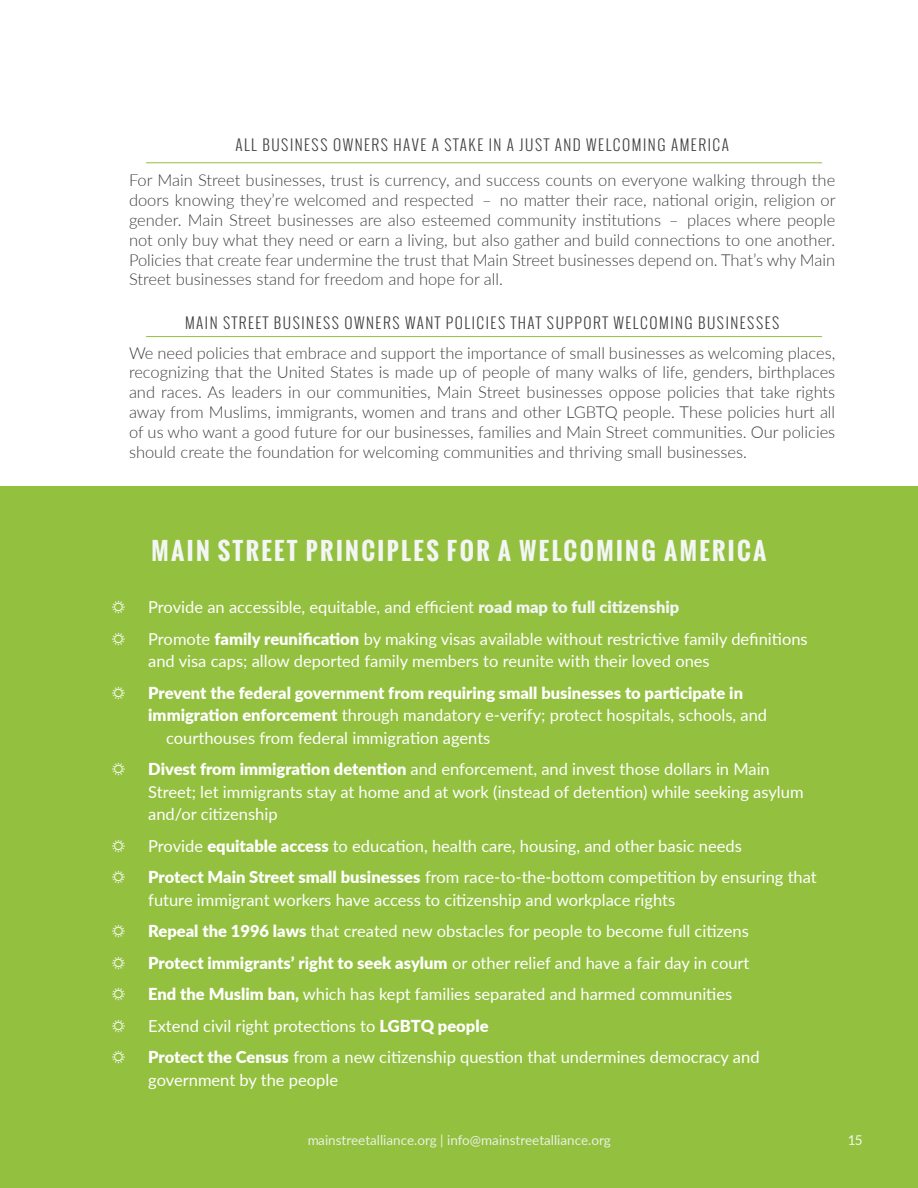
<style>
.page{position:relative;width:918px;height:1188px;background:#fff}
.page>*{position:absolute;margin:0;border:0;box-sizing:border-box;transform-origin:0 0}
.Header_-_Align_Cente{font:700 24px "Oswald";letter-spacing:.1em;color:#f3f6f5}
.t1{font:16.5px/22.5px "Lato";color:#fff}
.Body_Text{font:300 16.5px/19.8px "Lato";color:#414042;text-align:justify}
.t2{font:900 16.5px "Lato";color:#fff}
.Header_-_Sub-head_al{font:300 15px "Oswald";letter-spacing:.1em;color:#414042}
.t3{font:13.5px "Lato";color:#f3f6f5}
.t4{font:13.5px "Lato";color:#fff}
.s1{font-weight:900;color:#f3f6f5}
.s2{font-weight:900}
.s3{font-weight:400}
</style>
<div class="page">
<div style="left:0;top:809px;width:918px;height:379px;background:#93c03f"></div>
<div style="left:0;top:487px;width:918px;height:626px;background:#93c03f"></div>
<hr style="left:146px;top:162px;width:676px;height:1px;background:#93c03f">
<hr style="left:146px;top:336px;width:676px;height:1px;background:#93c03f">
<p class="Header_-_Sub-head_al" style="left:235px;top:135px;width:495px">ALL BUSINESS OWNERS HAVE A STAKE IN A JUST AND WELCOMING AMERICA</p>
<p class="Body_Text" style="left:129px;top:170px;width:708px">For Main Street businesses, trust is currency, and success counts on everyone walking through the doors knowing they’re welcomed and respected – no matter their race, national origin, religion or gender. Main Street businesses are also esteemed community institutions – places where people not only buy what they need or earn a living, but also gather and build connections to one another.<br>Policies that create fear undermine the trust that Main Street businesses depend on. That’s why Main Street businesses stand for freedom and hope for all.</p>
<p class="Header_-_Sub-head_al" style="left:185px;top:313px;width:596px">MAIN STREET BUSINESS OWNERS WANT POLICIES THAT SUPPORT WELCOMING BUSINESSES</p>
<p class="Body_Text" style="left:129px;top:342px;width:708px">We need policies that embrace and support the importance of small businesses as welcoming places, recognizing that the United States is made up of people of many walks of life, genders, birthplaces and races. As leaders in our communities, Main Street businesses oppose policies that take rights away from Muslims, immigrants, women and trans and other LGBTQ people. These policies hurt all of us who want a good future for our businesses, families and Main Street communities. Our policies should create the foundation for welcoming communities and thriving small businesses.</p>
<p class="Header_-_Align_Cente" style="left:152px;top:533px;width:616px">MAIN STREET PRINCIPLES FOR A WELCOMING AMERICA</p>
<p class="t1" style="left:112px;top:595px;width:14px">☼</p>
<p class="t1" style="left:148px;top:595px;width:533px">Provide an accessible, equitable, and efficient <span class="s1">road map to full citizenship</span></p>
<p class="t1" style="left:112px;top:627px;width:14px">☼</p>
<p class="t1" style="left:148px;top:627px;width:661px">Promote <span class="s2">family reunification</span> by making visas available without restrictive family definitions and visa caps; allow deported family members to reunite with their loved ones</p>
<p class="t1" style="left:112px;top:681px;width:14px">☼</p>
<p class="t2" style="left:148px;top:680px;width:596px">Prevent the federal government from requiring small businesses to participate in</p>
<p class="t1" style="left:148px;top:703px;width:620px"><span class="s2">immigration enforcement</span> through mandatory e-verify; protect hospitals, schools, and</p>
<p class="t1" style="left:166px;top:726px;width:326px">courthouses from federal immigration agents</p>
<p class="t1" style="left:112px;top:757px;width:14px">☼</p>
<p class="t1" style="left:148px;top:757px;width:657px"><span class="s2">Divest from immigration detention</span> and enforcement, and invest those dollars in Main<br>Street; let immigrants stay at home and at work (instead of detention) while seeking asylum and/or citizenship</p>
<p class="t1" style="left:112px;top:834px;width:14px">☼</p>
<p class="t1" style="left:148px;top:834px;width:595px">Provide <span class="s2">equitable access</span> to education, health care, housing, and other basic needs</p>
<p class="t1" style="left:112px;top:865px;width:14px">☼</p>
<p class="t1" style="left:148px;top:865px;width:670px"><span class="s2">Protect Main Street small businesses</span> from race-to-the-bottom competition by ensuring that future immigrant workers have access to citizenship and workplace rights</p>
<p class="t1" style="left:112px;top:919px;width:14px">☼</p>
<p class="t1" style="left:148px;top:919px;width:602px"><span class="s2">Repeal the 1996 laws</span> that created new obstacles for people to become full citizens</p>
<p class="t1" style="left:112px;top:951px;width:14px">☼</p>
<p class="t2" style="left:148px;top:950px;width:603px">Protect immigrants’ right to seek asylum <span class="s3">or other relief and have a fair day in court</span></p>
<p class="t1" style="left:112px;top:982px;width:14px">☼</p>
<p class="t1" style="left:148px;top:982px;width:586px"><span class="s2">End the Muslim ban,</span> which has kept families separated and harmed communities</p>
<p class="t1" style="left:112px;top:1014px;width:14px">☼</p>
<p class="t1" style="left:148px;top:1014px;width:342px">Extend civil right protections to <span class="s2">LGBTQ people</span></p>
<p class="t1" style="left:112px;top:1045px;width:14px">☼</p>
<p class="t1" style="left:148px;top:1045px;width:613px"><span class="s2">Protect the Census</span> from a new citizenship question that undermines democracy and government by the people</p>
<p class="t3" style="left:307px;top:1130px;width:305px">mainstreetalliance.org | info@mainstreetalliance.org</p>
<p class="t4" style="left:847px;top:1130px;width:17px">15</p>
</div>
